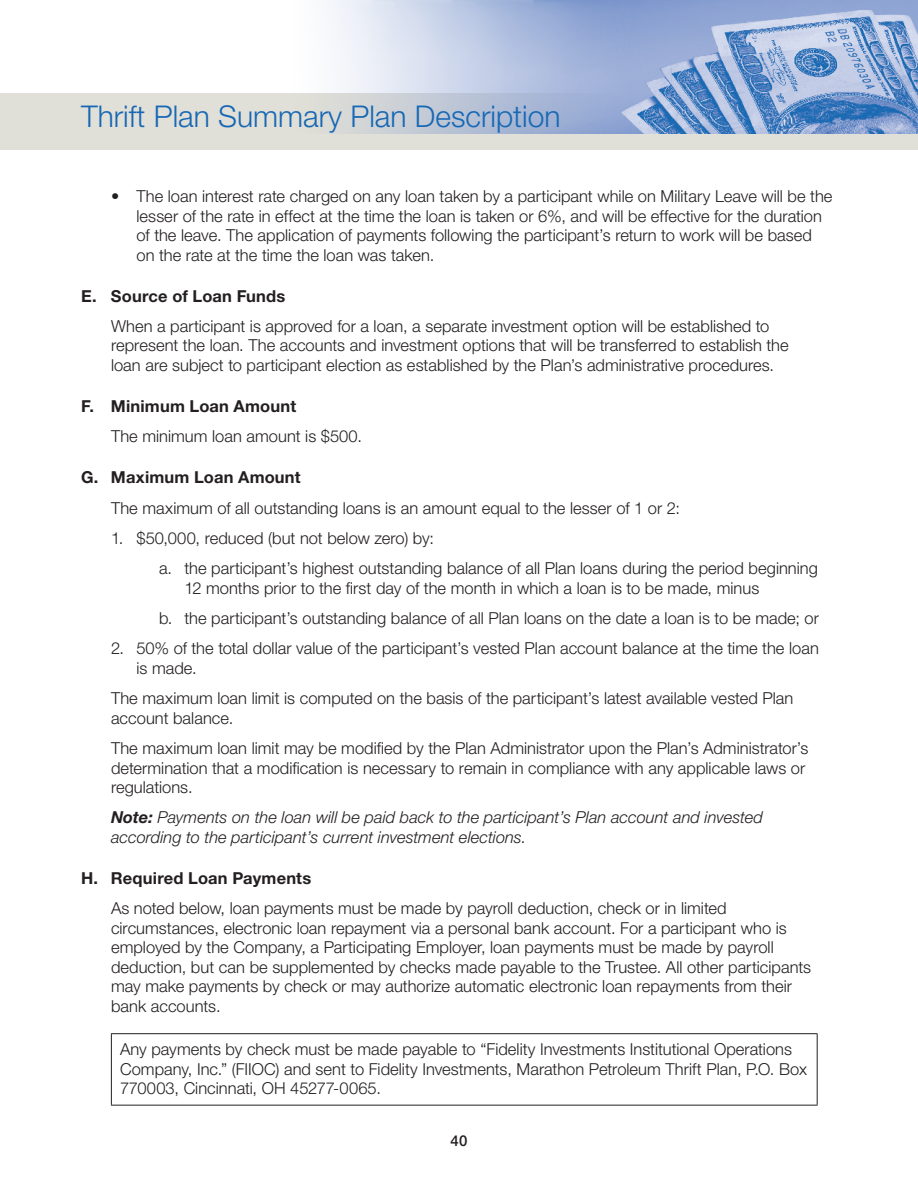
<style>
.page{position:relative;width:918px;height:1188px;background:#fff}
.page>*{position:absolute;margin:0;border:0;box-sizing:border-box;transform-origin:0 0}
.t1{font:300 30px "Helvetica Neue";color:#1768b4}
.Appendix_HD_3_Body{font:300 16.5px/19.5px "Helvetica Neue";color:#231f20}
.Appendix_HD_3_Indent{font:300 16.5px/19.5px "Helvetica Neue";color:#231f20}
.Body{font:300 16.5px/19.5px "Helvetica Neue";color:#231f20}
.Appendix_HD_3_Body-2{font:italic 300 16.5px/19.5px "Helvetica Neue";color:#231f20}
.Appendix_HD_3{font:700 16.5px "Helvetica Neue";letter-spacing:.01em;color:#231f20}
.t2{font:500 15px "Helvetica Neue";color:#231f20}
.s1{font-weight:700}
</style>
<div class="page">
<div style="left:0;top:93px;width:918px;height:57px;background:#e1e0d8"></div>
<img style="left:328px;top:0;width:590px;height:133px">
<hr style="left:111px;top:1033px;width:707px;height:1px;background:#231f20">
<hr style="left:111px;top:1034px;width:1px;height:71px;background:#231f20">
<hr style="left:817px;top:1034px;width:1px;height:71px;background:#231f20">
<hr style="left:111px;top:1105px;width:707px;height:1px;background:#231f20">
<h1 class="t1" style="left:81px;top:98px;width:481px">Thrift Plan Summary Plan Description</h1>
<p class="Appendix_HD_3_Indent" style="left:136px;top:186px;width:697px;text-indent:-26px">• The loan interest rate charged on any loan taken by a participant while on Military Leave will be the lesser of the rate in effect at the time the loan is taken or 6%, and will be effective for the duration of the leave. The application of payments following the participant’s return to work will be based on the rate at the time the loan was taken.</p>
<p class="Appendix_HD_3" style="left:81px;top:286px;width:206px">E. Source of Loan Funds</p>
<p class="Appendix_HD_3_Body" style="left:111px;top:316px;width:679px">When a participant is approved for a loan, a separate investment option will be established to represent the loan. The accounts and investment options that will be transferred to establish the loan are subject to participant election as established by the Plan’s administrative procedures.</p>
<p class="Appendix_HD_3" style="left:81px;top:396px;width:217px">F. Minimum Loan Amount</p>
<p class="Appendix_HD_3_Body" style="left:111px;top:426px;width:253px">The minimum loan amount is $500.</p>
<p class="Appendix_HD_3" style="left:81px;top:467px;width:221px">G. Maximum Loan Amount</p>
<p class="Appendix_HD_3_Body" style="left:111px;top:498px;width:571px">The maximum of all outstanding loans is an amount equal to the lesser of 1 or 2:</p>
<p class="Appendix_HD_3_Indent" style="left:111px;top:528px;width:325px">1. $50,000, reduced (but not below zero) by:</p>
<p class="Appendix_HD_3_Indent" style="left:184px;top:558px;width:635px;text-indent:-26px">a. the participant’s highest outstanding balance of all Plan loans during the period beginning<br>12 months prior to the first day of the month in which a loan is to be made, minus</p>
<p class="Appendix_HD_3_Indent" style="left:159px;top:608px;width:661px">b. the participant’s outstanding balance of all Plan loans on the date a loan is to be made; or</p>
<p class="Appendix_HD_3_Indent" style="left:136px;top:638px;width:684px;text-indent:-26px">2. 50% of the total dollar value of the participant’s vested Plan account balance at the time the loan is made.</p>
<p class="Appendix_HD_3_Body" style="left:111px;top:688px;width:684px">The maximum loan limit is computed on the basis of the participant’s latest available vested Plan account balance.</p>
<p class="Appendix_HD_3_Body" style="left:111px;top:738px;width:699px">The maximum loan limit may be modified by the Plan Administrator upon the Plan’s Administrator’s determination that a modification is necessary to remain in compliance with any applicable laws or regulations.</p>
<p class="Appendix_HD_3_Body-2" style="left:111px;top:807px;width:653px"><span class="s1">Note:</span> Payments on the loan will be paid back to the participant’s Plan account and invested according to the participant’s current investment elections.</p>
<p class="Appendix_HD_3" style="left:81px;top:868px;width:232px">H. Required Loan Payments</p>
<p class="Appendix_HD_3_Body" style="left:111px;top:898px;width:702px">As noted below, loan payments must be made by payroll deduction, check or in limited circumstances, electronic loan repayment via a personal bank account. For a participant who is employed by the Company, a Participating Employer, loan payments must be made by payroll deduction, but can be supplemented by checks made payable to the Trustee. All other participants may make payments by check or may authorize automatic electronic loan repayments from their bank accounts.</p>
<p class="Body" style="left:120px;top:1039px;width:688px">Any payments by check must be made payable to “Fidelity Investments Institutional Operations<br>Company, Inc.” (FIIOC) and sent to Fidelity Investments, Marathon Petroleum Thrift Plan, P.O. Box<br>770003, Cincinnati, OH 45277-0065.</p>
<p class="t2" style="left:451px;top:1131px;width:18px">40</p>
</div>
